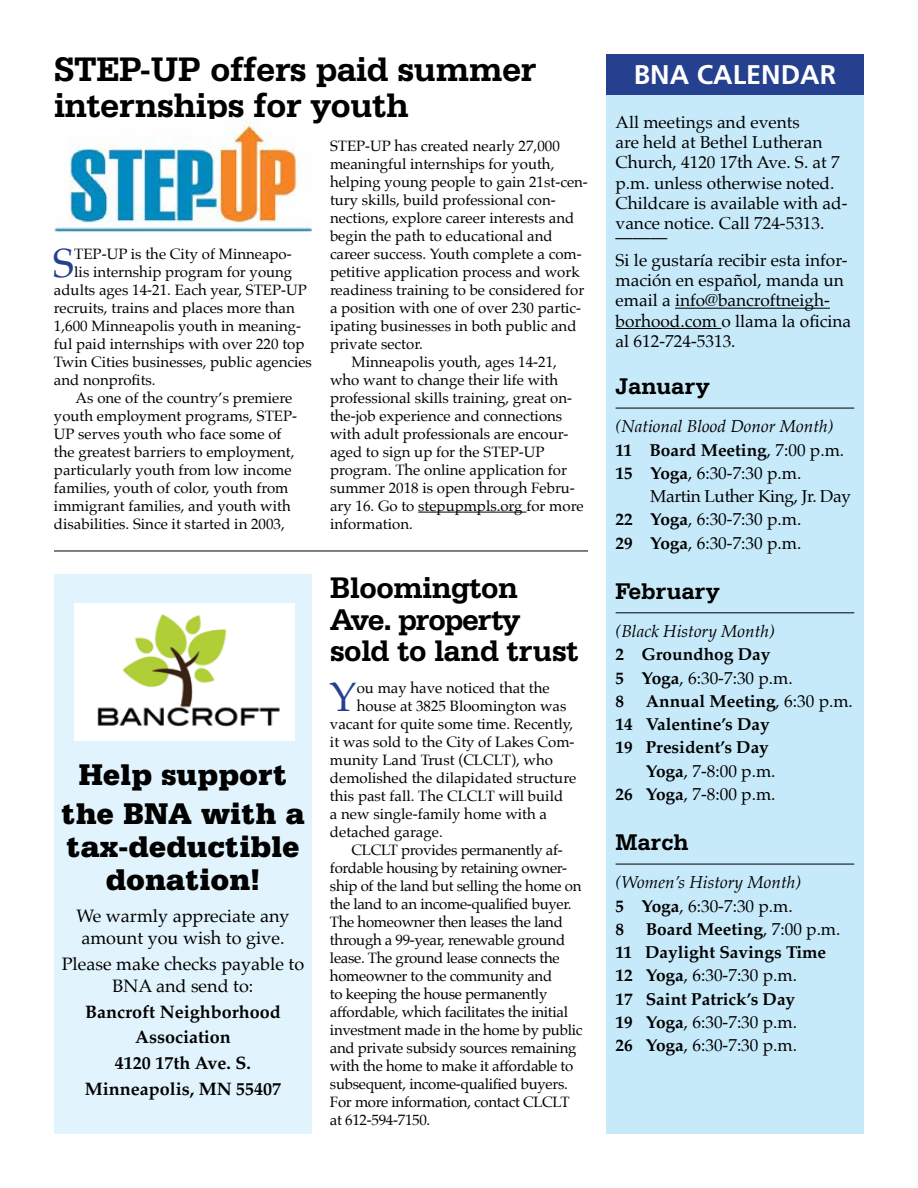
<style>
.page{position:relative;width:918px;height:1188px;background:#fff}
.page>*{position:absolute;margin:0;border:0;box-sizing:border-box;transform-origin:0 0}
.t1{font:40.8px "Palatino";color:#25408f}
.t2{font:700 36px/36px "Serifa BT";letter-spacing:-.01em;color:#000}
.t3{font:900 31.5px/39px "Serifa BT";color:#000;text-align:center}
.t4{font:700 31.5px/31.5px "Serifa BT";letter-spacing:-.01em;color:#000}
.t5{font:700 27px "Frutiger";color:#fff}
.t6{font:700 24px "Serifa BT";color:#000}
.t7{font:18px/22.5px "Palatino";color:#000}
.t8{font:700 18px/25.5px "Palatino";color:#000;text-align:center}
.t9{font:17.25px/20.2px "Palatino";color:#000}
.t10{font:700 17.25px/23.2px "Palatino";color:#000}
.t11{font:italic 17.25px/23.2px "Palatino";color:#000}
.t12{font:17.25px/23.2px "Palatino";letter-spacing:-.02em;color:#000}
.t13{font:15px "Palatino";color:#000}
.t14{font:15px "Palatino";letter-spacing:-.02em;color:#000}
.s1{font-weight:700;font-style:normal}
.s2{font-style:normal}
.s3{font-weight:700}
.s4{font-weight:400}
</style>
<div class="page">
<div style="left:606px;top:54px;width:258px;height:1080px;background:#c7eafb"></div>
<hr style="left:675px;top:308px;width:155px;height:1px;background:#000">
<hr style="left:616px;top:328px;width:105px;height:1px;background:#000">
<hr style="left:616px;top:408px;width:238px;height:1px;background:#000">
<hr style="left:616px;top:612px;width:238px;height:1px;background:#000">
<hr style="left:616px;top:864px;width:238px;height:1px;background:#000">
<div style="left:606px;top:55px;width:258px;height:40px;background:#25408f"></div>
<div style="left:54px;top:575px;width:258px;height:559px;background:#e1f4fd"></div>
<img style="left:74px;top:603px;width:220px;height:138px">
<hr style="left:418px;top:512px;width:108px;height:1px;background:#000">
<img style="left:54px;top:119px;width:258px;height:114px">
<hr style="left:54px;top:551px;width:534px;height:1px;background:#000">
<h2 class="t2" style="left:54px;top:51px;width:484px">STEP-UP offers paid summer internships for youth</h2>
<h1 class="t1" style="left:53px;top:229px;width:23px">S</h1>
<p class="t13" style="left:74px;top:242px;width:219px">TEP-UP is the City of Minneapo-</p>
<p class="t13" style="left:74px;top:260px;width:220px">lis internship program for young</p>
<p class="t13" style="left:54px;top:278px;width:254px">adults ages 14-21. Each year, STEP-UP</p>
<p class="t13" style="left:54px;top:296px;width:242px">recruits, trains and places more than</p>
<p class="t13" style="left:54px;top:314px;width:249px">1,600 Minneapolis youth in meaning-</p>
<p class="t13" style="left:54px;top:332px;width:252px">ful paid internships with over 220 top</p>
<p class="t13" style="left:54px;top:350px;width:260px">Twin Cities businesses, public agencies</p>
<p class="t13" style="left:54px;top:368px;width:103px">and nonprofits.</p>
<p class="t13" style="left:76px;top:386px;width:218px">As one of the country’s premiere</p>
<p class="t13" style="left:54px;top:404px;width:245px">youth employment programs, STEP-</p>
<p class="t13" style="left:54px;top:422px;width:229px">UP serves youth who face some of</p>
<p class="t13" style="left:54px;top:440px;width:242px">the greatest barriers to employment,</p>
<p class="t13" style="left:54px;top:458px;width:239px">particularly youth from low income</p>
<p class="t13" style="left:54px;top:476px;width:236px">families, youth of color, youth from</p>
<p class="t13" style="left:54px;top:494px;width:238px">immigrant families, and youth with</p>
<p class="t13" style="left:54px;top:512px;width:232px">disabilities. Since it started in 2003,</p>
<p class="t13" style="left:330px;top:133px;width:231px">STEP-UP has created nearly 27,000</p>
<p class="t13" style="left:330px;top:151px;width:226px">meaningful internships for youth,</p>
<p class="t13" style="left:330px;top:169px;width:259px">helping young people to gain 21st-cen-</p>
<p class="t13" style="left:330px;top:187px;width:227px">tury skills, build professional con-</p>
<p class="t13" style="left:330px;top:205px;width:246px">nections, explore career interests and</p>
<p class="t13" style="left:330px;top:223px;width:224px">begin the path to educational and</p>
<p class="t13" style="left:330px;top:241px;width:253px">career success. Youth complete a com-</p>
<p class="t13" style="left:330px;top:259px;width:251px">petitive application process and work</p>
<p class="t13" style="left:330px;top:277px;width:256px">readiness training to be considered for</p>
<p class="t13" style="left:330px;top:295px;width:253px">a position with one of over 230 partic-</p>
<p class="t13" style="left:330px;top:313px;width:248px">ipating businesses in both public and</p>
<p class="t13" style="left:330px;top:331px;width:94px">private sector.</p>
<p class="t13" style="left:352px;top:349px;width:207px">Minneapolis youth, ages 14-21,</p>
<p class="t13" style="left:330px;top:367px;width:230px">who want to change their life with</p>
<p class="t13" style="left:330px;top:385px;width:244px">professional skills training, great on-</p>
<p class="t13" style="left:330px;top:403px;width:234px">the-job experience and connections</p>
<p class="t13" style="left:330px;top:421px;width:240px">with adult professionals are encour-</p>
<p class="t13" style="left:330px;top:439px;width:216px">aged to sign up for the STEP-UP</p>
<p class="t13" style="left:330px;top:457px;width:239px">program. The online application for</p>
<p class="t13" style="left:330px;top:475px;width:246px">summer 2018 is open through Febru-</p>
<p class="t13" style="left:330px;top:493px;width:255px">ary 16. Go to stepupmpls.org for more</p>
<p class="t13" style="left:330px;top:511px;width:84px">information.</p>
<h3 class="t3" style="left:61px;top:755px;width:245px">Help support the BNA with a</h3>
<h3 class="t3" style="left:66px;top:830px;width:235px;line-height:33px">tax-deductible donation!</h3>
<p class="t7" style="left:77px;top:905px;width:214px">We warmly appreciate any amount you wish to give.</p>
<p class="t7" style="left:62px;top:953px;width:244px;text-align:center">Please make checks payable to<br>BNA and send to:</p>
<p class="t8" style="left:85px;top:999px;width:198px">Bancroft Neighborhood<br>Association<br>4120 17th Ave. S.<br>Minneapolis, MN 55407</p>
<h3 class="t4" style="left:330px;top:572px;width:250px">Bloomington<br>Ave. property sold to land trust</h3>
<h1 class="t1" style="left:330px;top:663px;width:29px">Y</h1>
<p class="t13" style="left:357px;top:675px;width:194px">ou may have noticed that the</p>
<p class="t13" style="left:357px;top:693px;width:211px">house at 3825 Bloomington was</p>
<p class="t13" style="left:330px;top:711px;width:245px">vacant for quite some time. Recently,</p>
<p class="t13" style="left:330px;top:729px;width:246px">it was sold to the City of Lakes Com-</p>
<p class="t13" style="left:330px;top:747px;width:224px">munity Land Trust (CLCLT), who</p>
<p class="t13" style="left:330px;top:765px;width:248px">demolished the dilapidated structure</p>
<p class="t13" style="left:330px;top:783px;width:235px">this past fall. The CLCLT will build</p>
<p class="t13" style="left:330px;top:801px;width:219px">a new single-family home with a</p>
<p class="t13" style="left:330px;top:819px;width:114px">detached garage.</p>
<p class="t14" style="left:352px;top:837px;width:213px">CLCLT provides permanently af-</p>
<p class="t14" style="left:330px;top:855px;width:239px">fordable housing by retaining owner-</p>
<p class="t14" style="left:330px;top:873px;width:253px">ship of the land but selling the home on</p>
<p class="t14" style="left:330px;top:891px;width:243px">the land to an income-qualified buyer.</p>
<p class="t14" style="left:330px;top:909px;width:234px">The homeowner then leases the land</p>
<p class="t14" style="left:330px;top:927px;width:237px">through a 99-year, renewable ground</p>
<p class="t14" style="left:330px;top:945px;width:231px">lease. The ground lease connects the</p>
<p class="t14" style="left:330px;top:963px;width:224px">homeowner to the community and</p>
<p class="t14" style="left:330px;top:981px;width:219px">to keeping the house permanently</p>
<p class="t14" style="left:330px;top:999px;width:240px">affordable, which facilitates the initial</p>
<p class="t14" style="left:330px;top:1017px;width:254px">investment made in the home by public</p>
<p class="t14" style="left:330px;top:1035px;width:248px">and private subsidy sources remaining</p>
<p class="t14" style="left:330px;top:1053px;width:245px">with the home to make it affordable to</p>
<p class="t14" style="left:330px;top:1071px;width:239px">subsequent, income-qualified buyers.</p>
<p class="t14" style="left:330px;top:1089px;width:241px">For more information, contact CLCLT</p>
<p class="t14" style="left:330px;top:1107px;width:102px">at 612-594-7150.</p>
<h3 class="t5" style="left:634px;top:58px;width:204px">BNA CALENDAR</h3>
<p class="t9" style="left:616px;top:112px;width:233px">All meetings and events<br>are held at Bethel Lutheran<br>Church, 4120 17th Ave. S. at 7 p.m. unless otherwise noted.<br>Childcare is available with ad&shy;vance notice. Call 724-5313.</p>
<p class="t9" style="left:616px;top:225px;width:233px;line-height:23.2px">———<br>Si le gustaría recibir esta infor-</p>
<p class="t9" style="left:616px;top:270px;width:237px">mación en español, manda un email a info@bancroftneigh&shy;borhood.com o llama la oficina al 612-724-5313.</p>
<h3 class="t6" style="left:616px;top:371px;width:96px">January</h3>
<p class="t11" style="left:616px;top:415px;width:230px">(National Blood Donor Month)<br><span class="s1">11 Board Meeting</span><span class="s2">, 7:00 p.m.<br></span><span class="s1">15 Yoga</span><span class="s2">, 6:30-7:30 p.m.</span></p>
<p class="t12" style="left:616px;top:485px;width:237px;text-indent:34px">Martin Luther King, Jr. Day<br><span class="s3">22 Yoga</span>, 6:30-7:30 p.m.<br><span class="s3">29 Yoga</span>, 6:30-7:30 p.m.</p>
<h3 class="t6" style="left:616px;top:576px;width:106px">February</h3>
<p class="t11" style="left:616px;top:619px;width:161px">(Black History Month)</p>
<p class="t10" style="left:616px;top:643px;width:179px">2 Groundhog Day<br>5 Yoga<span class="s4">, 6:30-7:30 p.m.<br></span>8</p>
<p class="t10" style="left:646px;top:689px;width:209px">Annual Meeting<span class="s4">, 6:30 p.m.</span></p>
<p class="t10" style="left:616px;top:712px;width:156px">14 Valentine’s Day</p>
<p class="t10" style="left:616px;top:736px;width:155px">19 President’s Day</p>
<p class="t9" style="left:646px;top:761px;width:131px"><span class="s3">Yoga</span>, 7-8:00 p.m.</p>
<p class="t9" style="left:616px;top:784px;width:161px"><span class="s3">26 Yoga</span>, 7-8:00 p.m.</p>
<h3 class="t6" style="left:616px;top:827px;width:74px">March</h3>
<p class="t11" style="left:616px;top:871px;width:187px">(Women’s History Month)<br><span class="s1">5 Yoga</span><span class="s2">, 6:30-7:30 p.m.<br></span><span class="s1">8</span></p>
<p class="t10" style="left:616px;top:917px;width:226px;text-indent:30px">Board Meeting<span class="s4">, 7:00 p.m.<br></span>11 Daylight Savings Time<br>12 Yoga<span class="s4">, 6:30-7:30 p.m.<br></span>17 Saint Patrick’s Day<br>19 Yoga<span class="s4">, 6:30-7:30 p.m.<br></span>26 Yoga<span class="s4">, 6:30-7:30 p.m.</span></p>
</div>
